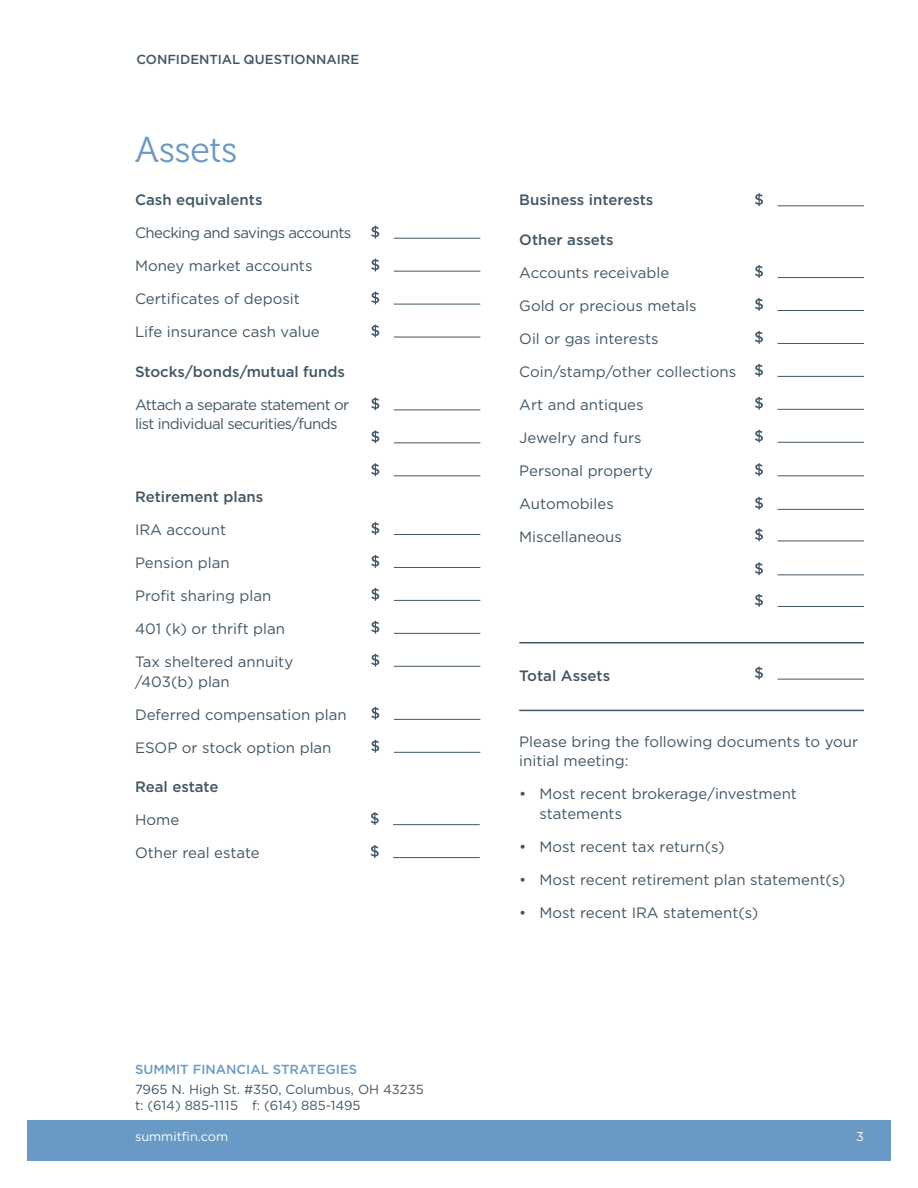
<style>
.page{position:relative;width:918px;height:1188px;background:#fff}
.page>*{position:absolute;margin:0;border:0;box-sizing:border-box;transform-origin:0 0}
.t1{font:36px "Museo 300";letter-spacing:-.005em;color:#689ac5}
.t2{font:15px/19.5px "Gotham";color:#415765}
.t3{font:500 15px "Gotham";color:#415765}
.t4{font:15px/19.5px "Gotham";letter-spacing:-.04em;color:#415765}
.t5{font:13.2px/15.8px "Gotham";color:#415765}
.t6{font:500 13.2px "Gotham";color:#689ac5}
.t7{font:500 13.2px "Gotham";color:#415765}
.t8{font:12.75px "Gotham";color:#fff}
</style>
<div class="page">
<div style="left:27px;top:1120px;width:864px;height:41px;background:#689ac5"></div>
<svg style="left:371px;top:226px;width:8px;height:13px"></svg>
<hr style="left:394px;top:238px;width:86px;height:1px;background:#415765">
<svg style="left:755px;top:193px;width:8px;height:13px"></svg>
<hr style="left:778px;top:206px;width:86px;height:1px;background:#415765">
<svg style="left:755px;top:265px;width:8px;height:13px"></svg>
<hr style="left:778px;top:277px;width:86px;height:1px;background:#415765">
<svg style="left:755px;top:298px;width:8px;height:13px"></svg>
<hr style="left:778px;top:310px;width:86px;height:1px;background:#415765">
<svg style="left:755px;top:331px;width:8px;height:13px"></svg>
<hr style="left:778px;top:343px;width:86px;height:1px;background:#415765">
<svg style="left:755px;top:364px;width:8px;height:13px"></svg>
<hr style="left:778px;top:376px;width:86px;height:1px;background:#415765">
<svg style="left:755px;top:397px;width:8px;height:13px"></svg>
<hr style="left:778px;top:409px;width:86px;height:1px;background:#415765">
<svg style="left:755px;top:430px;width:8px;height:13px"></svg>
<hr style="left:778px;top:442px;width:86px;height:1px;background:#415765">
<svg style="left:755px;top:463px;width:8px;height:13px"></svg>
<hr style="left:778px;top:476px;width:86px;height:1px;background:#415765">
<svg style="left:755px;top:497px;width:8px;height:13px"></svg>
<hr style="left:778px;top:509px;width:86px;height:1px;background:#415765">
<svg style="left:755px;top:562px;width:8px;height:13px"></svg>
<hr style="left:778px;top:575px;width:86px;height:1px;background:#415765">
<svg style="left:755px;top:528px;width:8px;height:13px"></svg>
<hr style="left:778px;top:541px;width:86px;height:1px;background:#415765">
<svg style="left:755px;top:594px;width:8px;height:13px"></svg>
<hr style="left:778px;top:606px;width:86px;height:1px;background:#415765">
<svg style="left:755px;top:667px;width:8px;height:12px"></svg>
<hr style="left:778px;top:679px;width:86px;height:1px;background:#415765">
<svg style="left:371px;top:397px;width:8px;height:13px"></svg>
<hr style="left:394px;top:410px;width:86px;height:1px;background:#415765">
<svg style="left:371px;top:522px;width:8px;height:13px"></svg>
<hr style="left:394px;top:534px;width:86px;height:1px;background:#415765">
<svg style="left:371px;top:621px;width:8px;height:13px"></svg>
<hr style="left:394px;top:633px;width:86px;height:1px;background:#415765">
<svg style="left:371px;top:259px;width:8px;height:12px"></svg>
<hr style="left:394px;top:271px;width:86px;height:1px;background:#415765">
<svg style="left:371px;top:430px;width:8px;height:13px"></svg>
<hr style="left:394px;top:443px;width:86px;height:1px;background:#415765">
<svg style="left:371px;top:555px;width:8px;height:13px"></svg>
<hr style="left:394px;top:567px;width:86px;height:1px;background:#415765">
<svg style="left:371px;top:654px;width:8px;height:13px"></svg>
<hr style="left:394px;top:666px;width:86px;height:1px;background:#415765">
<svg style="left:371px;top:707px;width:8px;height:13px"></svg>
<hr style="left:394px;top:719px;width:86px;height:1px;background:#415765">
<svg style="left:371px;top:812px;width:8px;height:13px"></svg>
<hr style="left:393px;top:824px;width:87px;height:1px;background:#415765">
<svg style="left:371px;top:292px;width:8px;height:12px"></svg>
<hr style="left:394px;top:304px;width:86px;height:1px;background:#415765">
<svg style="left:371px;top:463px;width:8px;height:13px"></svg>
<hr style="left:394px;top:476px;width:86px;height:1px;background:#415765">
<svg style="left:371px;top:588px;width:8px;height:13px"></svg>
<hr style="left:394px;top:600px;width:86px;height:1px;background:#415765">
<svg style="left:371px;top:740px;width:8px;height:13px"></svg>
<hr style="left:394px;top:752px;width:86px;height:1px;background:#415765">
<svg style="left:371px;top:845px;width:8px;height:13px"></svg>
<hr style="left:393px;top:857px;width:87px;height:1px;background:#415765">
<svg style="left:371px;top:325px;width:8px;height:12px"></svg>
<hr style="left:394px;top:337px;width:86px;height:1px;background:#415765">
<hr style="left:519px;top:642px;width:345px;height:1px;background:#415765">
<hr style="left:519px;top:710px;width:345px;height:1px;background:#415765">
<p class="t7" style="left:136px;top:51px;width:224px">CONFIDENTIAL QUESTIONNAIRE</p>
<h1 class="t1" style="left:135px;top:130px;width:104px">Assets</h1>
<p class="t3" style="left:135px;top:190px;width:129px">Cash equivalents</p>
<p class="t4" style="left:135px;top:223px;width:218px">Checking and savings accounts</p>
<p class="t2" style="left:135px;top:256px;width:179px">Money market accounts</p>
<p class="t2" style="left:135px;top:289px;width:166px">Certificates of deposit</p>
<p class="t2" style="left:135px;top:322px;width:186px">Life insurance cash value</p>
<p class="t3" style="left:135px;top:362px;width:212px">Stocks/bonds/mutual funds</p>
<p class="t4" style="left:135px;top:394px;width:216px">Attach a separate statement or list individual securities/funds</p>
<p class="t3" style="left:135px;top:487px;width:130px">Retirement plans</p>
<p class="t2" style="left:135px;top:520px;width:93px">IRA account</p>
<p class="t2" style="left:135px;top:553px;width:96px">Pension plan</p>
<p class="t2" style="left:135px;top:586px;width:138px">Profit sharing plan</p>
<p class="t2" style="left:135px;top:619px;width:152px">401 (k) or thrift plan</p>
<p class="t2" style="left:135px;top:652px;width:160px">Tax sheltered annuity /403(b) plan</p>
<p class="t2" style="left:135px;top:704px;width:213px">Deferred compensation plan</p>
<p class="t2" style="left:135px;top:737px;width:198px">ESOP or stock option plan</p>
<p class="t3" style="left:135px;top:777px;width:85px">Real estate</p>
<p class="t2" style="left:135px;top:810px;width:46px">Home</p>
<p class="t2" style="left:135px;top:843px;width:126px">Other real estate</p>
<p class="t6" style="left:135px;top:1061px;width:224px">SUMMIT FINANCIAL STRATEGIES</p>
<p class="t5" style="left:135px;top:1081px;width:290px">7965 N. High St. #350, Columbus, OH 43235 t: (614) 885-1115 f: (614) 885-1495</p>
<p class="t8" style="left:135px;top:1128px;width:95px">summitfin.com</p>
<p class="t3" style="left:519px;top:190px;width:136px">Business interests</p>
<p class="t3" style="left:519px;top:230px;width:96px">Other assets</p>
<p class="t2" style="left:519px;top:263px;width:152px">Accounts receivable</p>
<p class="t2" style="left:519px;top:296px;width:179px">Gold or precious metals</p>
<p class="t2" style="left:519px;top:329px;width:141px">Oil or gas interests</p>
<p class="t2" style="left:519px;top:362px;width:219px">Coin/stamp/other collections</p>
<p class="t2" style="left:519px;top:395px;width:126px">Art and antiques</p>
<p class="t2" style="left:519px;top:428px;width:124px">Jewelry and furs</p>
<p class="t2" style="left:519px;top:461px;width:135px">Personal property</p>
<p class="t2" style="left:519px;top:494px;width:96px">Automobiles</p>
<p class="t2" style="left:519px;top:527px;width:104px">Miscellaneous</p>
<p class="t3" style="left:519px;top:666px;width:93px">Total Assets</p>
<p class="t2" style="left:519px;top:731px;width:340px">Please bring the following documents to your initial meeting:</p>
<p class="t2" style="left:540px;top:784px;width:259px;text-indent:-20px">• Most recent brokerage/investment statements</p>
<p class="t2" style="left:519px;top:836px;width:207px">• Most recent tax return(s)</p>
<p class="t2" style="left:519px;top:869px;width:328px">• Most recent retirement plan statement(s)</p>
<p class="t2" style="left:519px;top:902px;width:241px">• Most recent IRA statement(s)</p>
<p class="t8" style="left:856px;top:1128px;width:9px">3</p>
</div>
